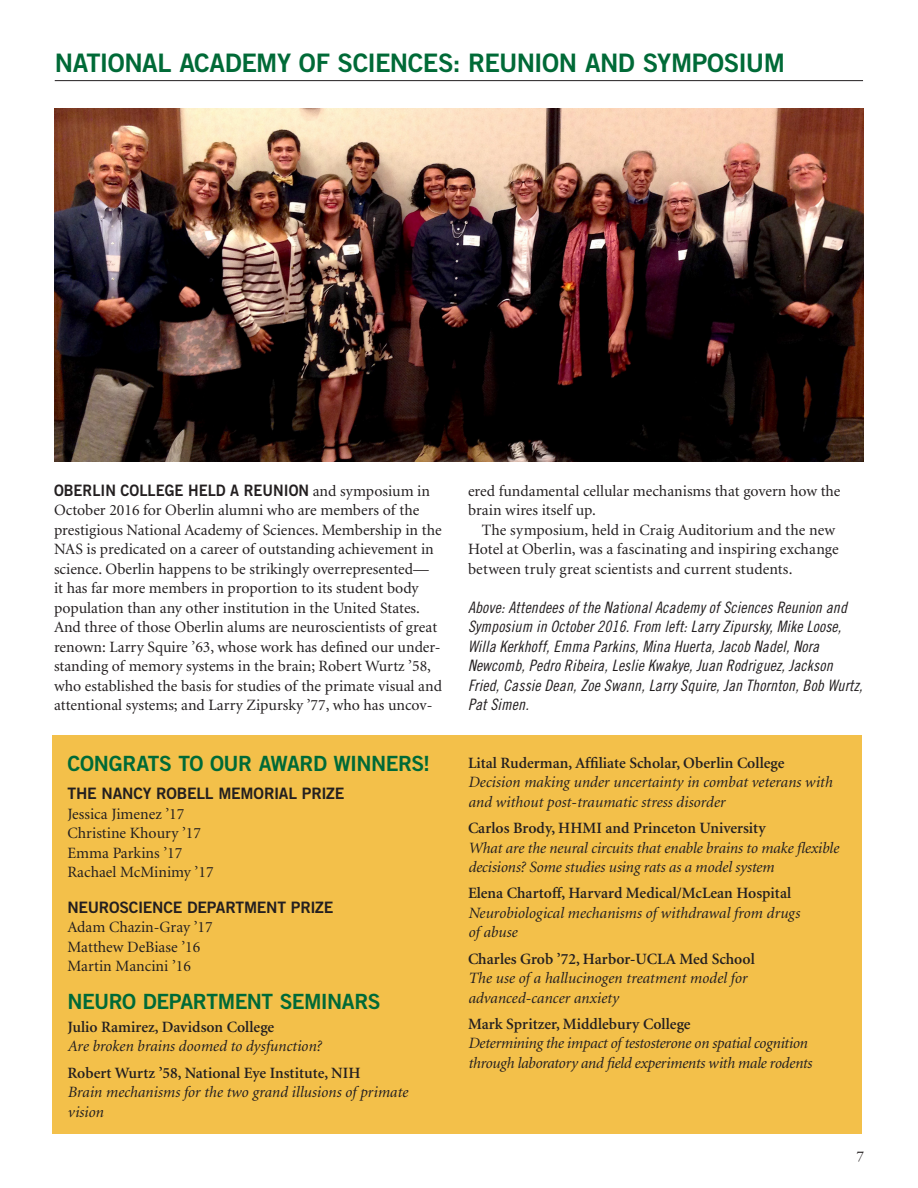
<style>
.page{position:relative;width:918px;height:1188px;background:#fff}
.page>*{position:absolute;margin:0;border:0;box-sizing:border-box;transform-origin:0 0}
.t1{font:25.5px "Trade Gothic LT Std Bd 2";letter-spacing:-.025em;color:#006a37}
.t2{font:21px "Trade Gothic LT Std Bd 2";letter-spacing:-.025em;color:#006a37}
.t3{font:15.75px/19.5px "Minion";color:#231f20}
.t4{font:italic 15.75px/19.5px "Minion";color:#231f20}
.t5{font:15.75px/19.5px "Trade Gothic LT Std Cn 18 Obl";letter-spacing:.01em;color:#231f20}
.t6{font:600 15.75px "Minion";color:#231f20}
.t7{font:italic 15.75px/19.5px "Minion";letter-spacing:-.02em;color:#231f20}
.t8{font:15.75px "Trade Gothic LT Std Bd 2";letter-spacing:-.015em;color:#231f20}
.t9{font:15.75px "Trade Gothic LT Std Bd 2";letter-spacing:-.015em;color:#231f20;scale:.93 1}
.t10{font:15px "Garamond Premr Pro";color:#231f20}
.s1{font-family:"Minion"}
.s2{font-family:"Trade Gothic Cond Eighteen Obl"}
</style>
<div class="page">
<div style="left:52px;top:735px;width:810px;height:399px;background:#f3c04a"></div>
<img style="left:55px;top:108px;width:809px;height:354px">
<hr style="left:55px;top:80px;width:808px;height:1px;background:#231f20">
<h1 class="t1" style="left:55px;top:47px;width:732px">NATIONAL ACADEMY OF SCIENCES: REUNION AND SYMPOSIUM</h1>
<p class="t9" style="left:54px;top:480px;width:406px">OBERLIN COLLEGE HELD A REUNION <span class="s1">and symposium in</span></p>
<p class="t3" style="left:54px;top:501px;width:389px">October 2016 for Oberlin alumni who are members of the prestigious National Academy of Sciences. Membership in the NAS is predicated on a career of outstanding achievement in science. Oberlin happens to be strikingly overrepresented— it has far more members in proportion to its student body population than any other institution in the United States.<br>And three of those Oberlin alums are neuroscientists of great renown: Larry Squire ’63, whose work has defined our under&shy;standing of memory systems in the brain; Robert Wurtz ’58, who established the basis for studies of the primate visual and attentional systems; and Larry Zipursky ’77, who has uncov-</p>
<h2 class="t2" style="left:68px;top:750px;width:364px">CONGRATS TO OUR AWARD WINNERS!</h2>
<p class="t8" style="left:68px;top:784px;width:278px">THE NANCY ROBELL MEMORIAL PRIZE</p>
<p class="t3" style="left:68px;top:805px;width:148px">Jessica Jimenez ’17<br>Christine Khoury ’17<br>Emma Parkins ’17<br>Rachael McMinimy ’17</p>
<p class="t8" style="left:68px;top:897px;width:267px">NEUROSCIENCE DEPARTMENT PRIZE</p>
<p class="t3" style="left:68px;top:918px;width:147px">Adam Chazin-Gray ’17<br>Matthew DeBiase ’16<br>Martin Mancini ’16</p>
<h2 class="t2" style="left:68px;top:988px;width:315px">NEURO DEPARTMENT SEMINARS</h2>
<p class="t6" style="left:68px;top:1019px;width:208px">Julio Ramirez, Davidson College</p>
<p class="t4" style="left:68px;top:1037px;width:256px">Are broken brains doomed to dysfunction?</p>
<p class="t6" style="left:68px;top:1065px;width:295px">Robert Wurtz ’58, National Eye Institute, NIH</p>
<p class="t4" style="left:68px;top:1083px;width:342px">Brain mechanisms for the two grand illusions of primate vision</p>
<p class="t3" style="left:468px;top:482px;width:374px">ered fundamental cellular mechanisms that govern how the brain wires itself up.</p>
<p class="t3" style="left:468px;top:521px;width:372px;text-indent:14px">The symposium, held in Craig Auditorium and the new<br>Hotel at Oberlin, was a fascinating and inspiring exchange between truly great scientists and current students.</p>
<p class="t5" style="left:468px;top:598px;width:396px"><span class="s2">Above:</span> Attendees of the National Academy of Sciences Reunion and Symposium in October 2016. From left: Larry Zipursky, Mike Loose, Willa Kerkhoff, Emma Parkins, Mina Huerta, Jacob Nadel, Nora Newcomb, Pedro Ribeira, Leslie Kwakye, Juan Rodriguez, Jackson Fried, Cassie Dean, Zoe Swann, Larry Squire, Jan Thornton, Bob Wurtz, Pat Simen.</p>
<p class="t6" style="left:468px;top:755px;width:318px">Lital Ruderman, Affiliate Scholar, Oberlin College</p>
<p class="t4" style="left:468px;top:773px;width:366px">Decision making under uncertainty in combat veterans with and without post-traumatic stress disorder</p>
<p class="t6" style="left:468px;top:820px;width:299px">Carlos Brody, HHMI and Princeton University</p>
<p class="t4" style="left:468px;top:838px;width:372px">What are the neural circuits that enable brains to make flexible decisions? Some studies using rats as a model system</p>
<p class="t6" style="left:468px;top:885px;width:325px">Elena Chartoff, Harvard Medical/McLean Hospital</p>
<p class="t4" style="left:468px;top:904px;width:333px">Neurobiological mechanisms of withdrawal from drugs of abuse</p>
<p class="t6" style="left:468px;top:951px;width:288px">Charles Grob ’72, Harbor-UCLA Med School</p>
<p class="t4" style="left:468px;top:969px;width:281px">The use of a hallucinogen treatment model for advanced-cancer anxiety</p>
<p class="t6" style="left:468px;top:1016px;width:224px">Mark Spritzer, Middlebury College</p>
<p class="t7" style="left:468px;top:1034px;width:345px">Determining the impact of testosterone on spatial cognition through laboratory and field experiments with male rodents</p>
<p class="t10" style="left:857px;top:1147px;width:9px">7</p>
</div>
